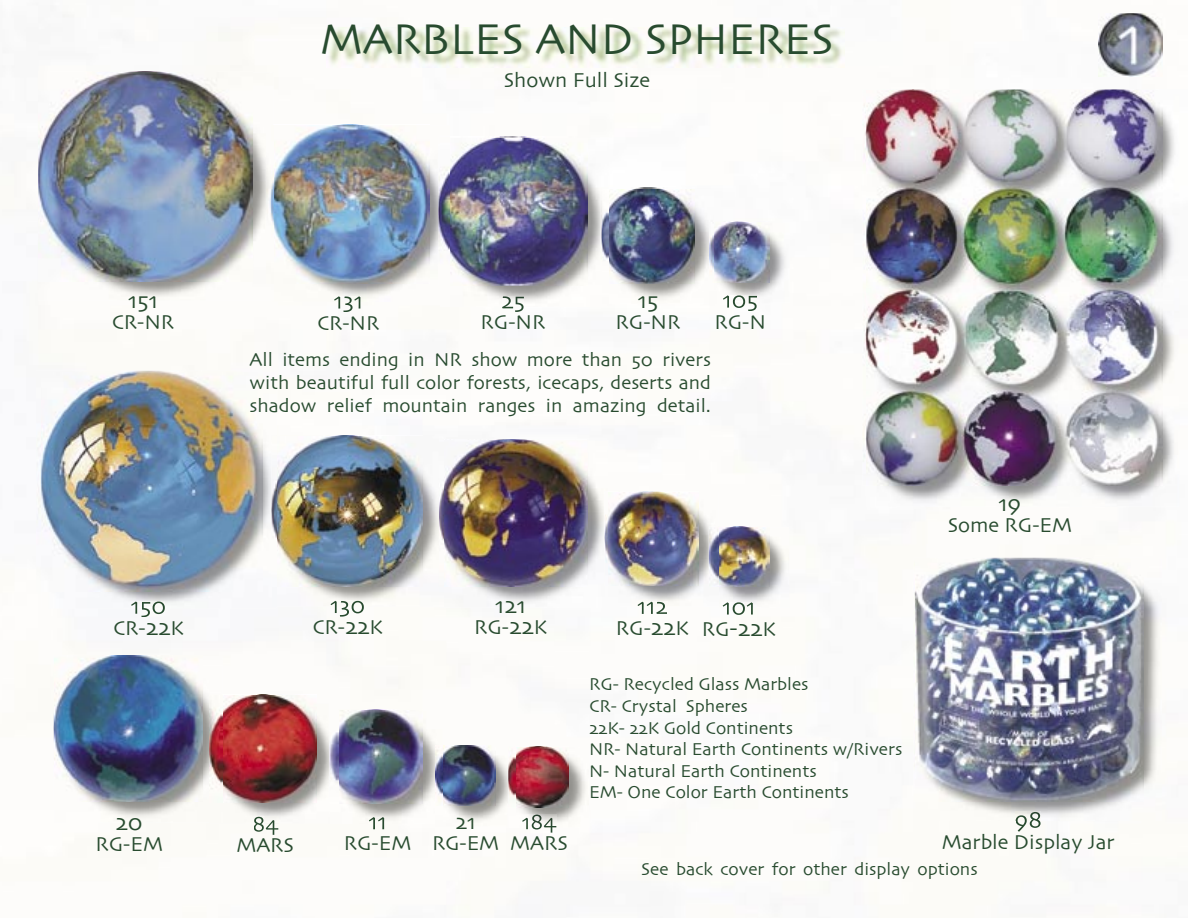
<style>
.page{position:relative;width:1188px;height:918px;background:#fff}
.page>*{position:absolute;margin:0;border:0;box-sizing:border-box;transform-origin:0 0}
.t1{font:45px "Skia";color:#284b2f}
.t2{font:24px "Skia";color:#284b2f}
.t3{font:22.5px "Skia";color:#284b2f}
.t4{font:21px "Skia";color:#284b2f}
.t5{font:19.5px/23.4px "Skia";color:#284b2f;text-align:justify}
.t6{font:18px/21.6px "Skia";color:#284b2f}
.s1{font-size:24px}
</style>
<div class="page">
<img style="left:447px;top:755px;width:61px;height:68px">
<img style="left:443px;top:745px;width:52px;height:61px">
<img style="left:94px;top:116px;width:172px;height:182px">
<img style="left:38px;top:72px;width:214px;height:209px">
<img style="left:622px;top:206px;width:87px;height:95px">
<img style="left:608px;top:188px;width:87px;height:96px">
<img style="left:883px;top:455px;width:290px;height:49px">
<img style="left:1162px;top:109px;width:13px;height:346px">
<img style="left:863px;top:89px;width:49px;height:372px">
<img style="left:866px;top:90px;width:296px;height:395px">
<img style="left:444px;top:476px;width:161px;height:127px">
<img style="left:443px;top:439px;width:145px;height:147px">
<img style="left:329px;top:28px;width:515px;height:39px">
<svg style="left:338px;top:302px;width:22px;height:10px"></svg>
<svg style="left:502px;top:307px;width:22px;height:5px"></svg>
<svg style="left:727px;top:303px;width:30px;height:8px"></svg>
<svg style="left:135px;top:608px;width:30px;height:9px"></svg>
<svg style="left:334px;top:606px;width:30px;height:11px"></svg>
<svg style="left:641px;top:606px;width:26px;height:8px"></svg>
<svg style="left:727px;top:608px;width:26px;height:7px"></svg>
<img style="left:91px;top:692px;width:118px;height:127px">
<img style="left:54px;top:656px;width:149px;height:146px">
<svg style="left:254px;top:823px;width:24px;height:12px"></svg>
<svg style="left:373px;top:824px;width:11px;height:5px"></svg>
<img style="left:473px;top:172px;width:135px;height:130px">
<img style="left:502px;top:296px;width:22px;height:11px">
<img style="left:450px;top:137px;width:138px;height:149px">
<img style="left:314px;top:142px;width:126px;height:160px">
<img style="left:334px;top:296px;width:26px;height:6px">
<img style="left:440px;top:167px;width:10px;height:90px">
<img style="left:266px;top:125px;width:163px;height:159px">
<img style="left:271px;top:126px;width:2px;height:158px">
<img style="left:232px;top:716px;width:97px;height:103px">
<img style="left:209px;top:699px;width:1px;height:87px">
<img style="left:254px;top:817px;width:24px;height:6px">
<img style="left:210px;top:695px;width:107px;height:107px">
<img style="left:347px;top:723px;width:89px;height:101px">
<img style="left:435px;top:745px;width:1px;height:79px">
<img style="left:436px;top:747px;width:7px;height:56px">
<img style="left:369px;top:817px;width:15px;height:7px">
<img style="left:329px;top:742px;width:1px;height:34px">
<img style="left:330px;top:710px;width:92px;height:93px">
<img style="left:1099px;top:13px;width:64px;height:63px">
<svg style="left:1016px;top:821px;width:25px;height:11px"></svg>
<img style="left:295px;top:471px;width:144px;height:135px">
<img style="left:439px;top:501px;width:1px;height:29px">
<img style="left:440px;top:488px;width:3px;height:52px">
<img style="left:331px;top:601px;width:33px;height:5px">
<img style="left:276px;top:436px;width:147px;height:150px">
<img style="left:105px;top:438px;width:171px;height:167px">
<img style="left:131px;top:602px;width:34px;height:6px">
<img style="left:42px;top:372px;width:220px;height:219px">
<img style="left:625px;top:501px;width:85px;height:105px">
<img style="left:638px;top:602px;width:29px;height:4px">
<img style="left:605px;top:492px;width:93px;height:94px">
<img style="left:956px;top:769px;width:201px;height:52px">
<img style="left:1143px;top:584px;width:17px;height:185px">
<img style="left:1016px;top:812px;width:25px;height:9px">
<img style="left:916px;top:559px;width:227px;height:243px">
<svg style="left:526px;top:828px;width:27px;height:5px"></svg>
<img style="left:517px;top:757px;width:70px;height:71px">
<img style="left:508px;top:762px;width:1px;height:34px">
<img style="left:522px;top:815px;width:34px;height:13px">
<img style="left:509px;top:747px;width:60px;height:60px">
<img style="left:709px;top:233px;width:77px;height:64px">
<img style="left:723px;top:295px;width:34px;height:8px">
<img style="left:710px;top:222px;width:60px;height:60px">
<img style="left:719px;top:535px;width:70px;height:71px">
<img style="left:723px;top:602px;width:30px;height:6px">
<img style="left:709px;top:526px;width:1px;height:80px">
<img style="left:710px;top:526px;width:59px;height:61px">
<h1 class="t1" style="left:320px;top:12px;width:515px">MARBLES AND SPHERES</h1>
<p class="t4" style="left:504px;top:68px;width:148px">Shown Full Size</p>
<h2 class="t2" style="left:128px;top:286px;width:31px">151</h2>
<p class="t4" style="left:112px;top:310px;width:64px">CR-NR</p>
<p class="t4" style="left:317px;top:310px;width:64px">CR-NR</p>
<p class="t4" style="left:481px;top:310px;width:66px">RG-NR</p>
<h2 class="t2" style="left:638px;top:286px;width:22px">15</h2>
<p class="t4" style="left:616px;top:310px;width:66px">RG-NR</p>
<p class="t4" style="left:714px;top:309px;width:53px">RG-N</p>
<p class="t5" style="left:250px;top:349px;width:463px">All items ending in NR show more than 50 rivers with beautiful full color forests, icecaps, deserts and shadow relief mountain ranges in amazing detail.</p>
<p class="t4" style="left:113px;top:615px;width:72px">CR-<span class="s1">22</span>K</p>
<p class="t4" style="left:312px;top:615px;width:72px">CR-<span class="s1">22</span>K</p>
<h2 class="t2" style="left:116px;top:808px;width:29px">20</h2>
<p class="t4" style="left:95px;top:832px;width:69px">RG-EM</p>
<p class="t4" style="left:237px;top:833px;width:59px">MARS</p>
<p class="t4" style="left:344px;top:831px;width:69px">RG-EM</p>
<h2 class="t2" style="left:495px;top:591px;width:32px">121</h2>
<p class="t4" style="left:474px;top:615px;width:74px">RG-<span class="s1">22</span>K</p>
<p class="t4" style="left:616px;top:615px;width:161px">RG-<span class="s1">22</span>K RG<span class="s1">-22</span>K</p>
<p class="t3" style="left:456px;top:809px;width:22px">21</p>
<p class="t4" style="left:432px;top:831px;width:69px">RG-EM</p>
<p class="t4" style="left:510px;top:831px;width:59px">MARS</p>
<p class="t6" style="left:589px;top:675px;width:315px">RG- Recycled Glass Marbles<br>CR- Crystal Spheres<br>22K- 22K Gold Continents<br>NR- Natural Earth Continents w/Rivers<br>N- Natural Earth Continents<br>EM- One Color Earth Continents</p>
<h2 class="t2" style="left:998px;top:488px;width:24px">19</h2>
<p class="t4" style="left:948px;top:512px;width:126px">Some RG-EM</p>
<p class="t4" style="left:942px;top:829px;width:174px">Marble Display Jar</p>
<p class="t6" style="left:641px;top:859px;width:338px">See back cover for other display options</p>
</div>
